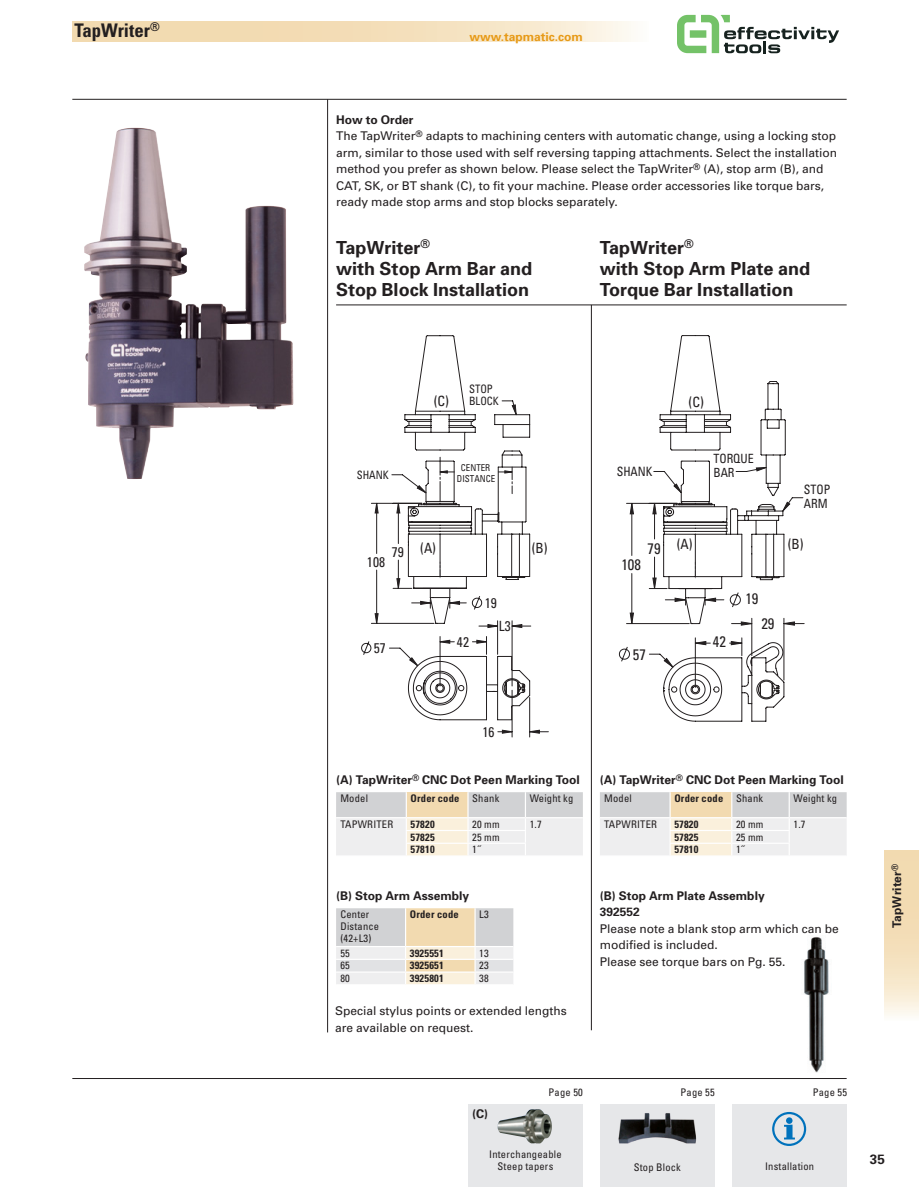
<style>
.page{position:relative;width:919px;height:1187px;background:#fff}
.page>*{position:absolute;margin:0;border:0;box-sizing:border-box;transform-origin:0 0}
.Modellbezeichnung{font:700 condensed 18.75px "Univers";color:#231f20}
.Haupttitel_12{font:700 18px/21px "Univers";color:#231f20}
.t1{font:condensed 15.3px "Univers";color:#231f20;scale:.96 1}
.t2{font:condensed 14.1px "Univers";color:#231f20;scale:.96 1}
.t3{font:condensed 14.1px "Univers";color:#231f20}
.t4{font:condensed 14.1px "Univers";color:#231f20;scale:.94 1}
.t5{font:700 13.5px "Univers";color:#231f20}
.t6{font:condensed 12.9px "Univers";color:#231f20;scale:.93 1}
.t7{font:condensed 12.9px "Univers";color:#231f20;scale:.92 1}
.t8{font:condensed 12.75px "Univers";color:#231f20;scale:.94 1}
.t9{font:condensed 12.6px "Univers";color:#231f20;scale:.94 1}
.Grundschrift{font:12px/16.5px "Univers";color:#231f20}
.Zwischentitel{font:700 12px "Univers";color:#231f20}
.t10{font:700 12px "Univers";color:#e79a17}
.Register{font:700 12px "Univers";color:#231f20}
.Haupttitel_12-2{font:700 12px "Univers";color:#231f20}
.t11{font:condensed 11.55px "Univers";color:#231f20;scale:.93 1}
.t12{font:condensed 11.55px "Univers";color:#231f20;scale:.92 1}
.t13{font:condensed 11.4px "Univers";color:#231f20;scale:.94 1}
.Tabelle_condensed{font:condensed 10.5px/12px "Univers";letter-spacing:.02em;color:#231f20}
.Tabelle_condensed_fe{font:700 condensed 10.5px "Univers";letter-spacing:.02em;color:#231f20}
.t14{font:condensed 9.6px "Univers";color:#231f20;scale:.93 1}
.t15{font:condensed 9.45px "Univers";color:#231f20;scale:.95 1}
</style>
<div class="page">
<svg style="left:72px;top:21px;width:559px;height:20px;background:#f4e1be"></svg>
<hr style="left:72px;top:99px;width:774px;height:1px;background:#231f20">
<svg style="left:884px;top:850px;width:34px;height:166px;background:#f4e1be"></svg>
<hr style="left:72px;top:1078px;width:774px;height:1px;background:#231f20">
<div style="left:468px;top:1104px;width:115px;height:82px;background:#e6e7e9"></div>
<img style="left:497px;top:1109px;width:55px;height:34px">
<div style="left:600px;top:1104px;width:114px;height:82px;background:#e6e7e9"></div>
<img style="left:618px;top:1113px;width:79px;height:31px">
<svg style="left:361px;top:335px;width:187px;height:402px"></svg>
<svg style="left:619px;top:335px;width:185px;height:386px"></svg>
<svg style="left:336px;top:908px;width:177px;height:76px;background:#e7e1d5"></svg>
<svg style="left:600px;top:792px;width:246px;height:64px;background:#e8e5df"></svg>
<svg style="left:336px;top:792px;width:247px;height:64px;background:#e8e5df"></svg>
<hr style="left:336px;top:304px;width:510px;height:1px;background:#231f20">
<div style="left:731px;top:1103px;width:115px;height:83px;background:#e6e7e9"></div>
<svg style="left:772px;top:1112px;width:34px;height:33px"></svg>
<hr style="left:327px;top:99px;width:1px;height:933px;background:#231f20">
<hr style="left:591px;top:305px;width:1px;height:725px;background:#231f20">
<img style="left:804px;top:937px;width:25px;height:136px">
<svg style="left:677px;top:15px;width:162px;height:38px"></svg>
<img style="left:84px;top:128px;width:209px;height:351px">
<p class="Modellbezeichnung" style="left:74px;top:19px;width:87px">TapWriter<sup>®</sup></p>
<p class="t10" style="left:469px;top:29px;width:115px">www.tapmatic.com</p>
<p class="Zwischentitel" style="left:336px;top:112px;width:79px">How to Order</p>
<p class="Grundschrift" style="left:336px;top:128px;width:502px">The TapWriter<sup>®</sup> adapts to machining centers with automatic change, using a locking stop arm, similar to those used with self reversing tapping attachments. Select the installation method you prefer as shown below. Please select the TapWriter<sup>®</sup> (A), stop arm (B), and CAT, SK, or BT shank (C), to fit your machine. Please order accessories like torque bars, ready made stop arms and stop blocks separately.</p>
<p class="Haupttitel_12" style="left:600px;top:236px;width:212px">TapWriter<sup>®<br></sup>with Stop Arm Plate and<br>Torque Bar Installation</p>
<p class="Haupttitel_12" style="left:336px;top:236px;width:198px">TapWriter<sup>®<br></sup>with Stop Arm Bar and<br>Stop Block Installation</p>
<p class="t3" style="left:433px;top:392px;width:17px">(C)</p>
<p class="t12" style="left:469px;top:381px;width:27px">STOP</p>
<p class="t13" style="left:469px;top:394px;width:33px">BLOCK</p>
<p class="t3" style="left:688px;top:393px;width:17px">(C)</p>
<p class="t11" style="left:357px;top:468px;width:36px">SHANK</p>
<p class="t15" style="left:461px;top:461px;width:32px">CENTER</p>
<p class="t14" style="left:457px;top:472px;width:43px">DISTANCE</p>
<p class="t6" style="left:616px;top:463px;width:40px">SHANK</p>
<p class="t8" style="left:713px;top:450px;width:44px">TORQUE</p>
<p class="t9" style="left:713px;top:464px;width:24px">BAR</p>
<p class="t7" style="left:803px;top:481px;width:30px">STOP</p>
<p class="t9" style="left:803px;top:496px;width:27px">ARM</p>
<p class="t2" style="left:392px;top:543px;width:14px">79</p>
<p class="t2" style="left:367px;top:553px;width:20px">108</p>
<p class="t2" style="left:420px;top:539px;width:18px">(A)</p>
<p class="t2" style="left:532px;top:539px;width:18px">(B)</p>
<p class="t1" style="left:647px;top:538px;width:15px">79</p>
<p class="t1" style="left:621px;top:555px;width:22px">108</p>
<p class="t2" style="left:676px;top:535px;width:18px">(A)</p>
<p class="t2" style="left:787px;top:535px;width:18px">(B)</p>
<p class="t2" style="left:484px;top:594px;width:14px">19</p>
<p class="t1" style="left:745px;top:588px;width:15px">19</p>
<p class="t4" style="left:499px;top:617px;width:14px">L3</p>
<p class="t1" style="left:761px;top:614px;width:15px">29</p>
<p class="t2" style="left:374px;top:639px;width:14px">57</p>
<p class="t2" style="left:457px;top:633px;width:14px">42</p>
<p class="t1" style="left:632px;top:644px;width:15px">57</p>
<p class="t1" style="left:713px;top:631px;width:15px">42</p>
<p class="t2" style="left:482px;top:723px;width:14px">16</p>
<p class="Zwischentitel" style="left:336px;top:772px;width:245px">(A) TapWriter<sup>®</sup> CNC Dot Peen Marking Tool</p>
<p class="Tabelle_condensed" style="left:340px;top:792px;width:29px">Model</p>
<p class="Tabelle_condensed_fe" style="left:410px;top:792px;width:50px">Order code</p>
<p class="Tabelle_condensed" style="left:472px;top:792px;width:29px">Shank</p>
<p class="Tabelle_condensed" style="left:529px;top:792px;width:45px">Weight kg</p>
<p class="Tabelle_condensed" style="left:340px;top:817px;width:54px">TAPWRITER</p>
<p class="Tabelle_condensed_fe" style="left:410px;top:817px;width:26px">57820</p>
<p class="Tabelle_condensed" style="left:472px;top:817px;width:29px">20 mm</p>
<p class="Tabelle_condensed" style="left:529px;top:817px;width:14px">1.7</p>
<p class="Tabelle_condensed_fe" style="left:410px;top:830px;width:26px">57825</p>
<p class="Tabelle_condensed" style="left:472px;top:830px;width:29px">25 mm</p>
<p class="Tabelle_condensed_fe" style="left:410px;top:843px;width:26px">57810</p>
<p class="Tabelle_condensed" style="left:472px;top:843px;width:11px">1˝</p>
<p class="Zwischentitel" style="left:336px;top:887px;width:134px">(B) Stop Arm Assembly</p>
<p class="Tabelle_condensed" style="left:340px;top:908px;width:40px">Center<br>Distance</p>
<p class="Tabelle_condensed" style="left:340px;top:932px;width:32px">(42+L3)</p>
<p class="Tabelle_condensed_fe" style="left:410px;top:908px;width:50px">Order code</p>
<p class="Tabelle_condensed" style="left:479px;top:908px;width:11px">L3</p>
<p class="Tabelle_condensed" style="left:340px;top:946px;width:11px">55</p>
<p class="Tabelle_condensed_fe" style="left:410px;top:946px;width:35px">3925551</p>
<p class="Tabelle_condensed" style="left:479px;top:946px;width:11px">13</p>
<p class="Tabelle_condensed" style="left:340px;top:959px;width:11px">65</p>
<p class="Tabelle_condensed_fe" style="left:410px;top:959px;width:35px">3925651</p>
<p class="Tabelle_condensed" style="left:479px;top:959px;width:11px">23</p>
<p class="Tabelle_condensed" style="left:340px;top:972px;width:11px">80</p>
<p class="Tabelle_condensed_fe" style="left:410px;top:971px;width:35px">3925801</p>
<p class="Tabelle_condensed" style="left:479px;top:972px;width:11px">38</p>
<p class="Grundschrift" style="left:335px;top:1002px;width:233px">Special stylus points or extended lengths are available on request.</p>
<p class="Zwischentitel" style="left:600px;top:772px;width:245px">(A) TapWriter<sup>®</sup> CNC Dot Peen Marking Tool</p>
<p class="Tabelle_condensed" style="left:604px;top:792px;width:29px">Model</p>
<p class="Tabelle_condensed_fe" style="left:674px;top:792px;width:50px">Order code</p>
<p class="Tabelle_condensed" style="left:736px;top:792px;width:29px">Shank</p>
<p class="Tabelle_condensed" style="left:793px;top:792px;width:45px">Weight kg</p>
<p class="Tabelle_condensed" style="left:604px;top:817px;width:54px">TAPWRITER</p>
<p class="Tabelle_condensed_fe" style="left:674px;top:817px;width:26px">57820</p>
<p class="Tabelle_condensed" style="left:736px;top:817px;width:29px">20 mm</p>
<p class="Tabelle_condensed" style="left:793px;top:817px;width:14px">1.7</p>
<p class="Tabelle_condensed_fe" style="left:674px;top:830px;width:26px">57825</p>
<p class="Tabelle_condensed" style="left:736px;top:830px;width:29px">25 mm</p>
<p class="Tabelle_condensed_fe" style="left:674px;top:843px;width:26px">57810</p>
<p class="Tabelle_condensed" style="left:736px;top:843px;width:11px">1˝</p>
<p class="Zwischentitel" style="left:600px;top:887px;width:166px">(B) Stop Arm Plate Assembly</p>
<p class="Zwischentitel" style="left:600px;top:904px;width:42px">392552</p>
<p class="Grundschrift" style="left:600px;top:920px;width:240px">Please note a blank stop arm which can be modified is included.</p>
<p class="Grundschrift" style="left:600px;top:953px;width:187px">Please see torque bars on Pg. 55.</p>
<p class="Haupttitel_12-2" style="left:472px;top:1106px;width:17px">(C)</p>
<p class="Tabelle_condensed" style="left:548px;top:1086px;width:36px">Page 50</p>
<p class="Tabelle_condensed" style="left:489px;top:1148px;width:74px">Interchangeable</p>
<p class="Tabelle_condensed" style="left:497px;top:1160px;width:57px">Steep tapers</p>
<p class="Tabelle_condensed" style="left:680px;top:1086px;width:36px">Page 55</p>
<p class="Tabelle_condensed" style="left:633px;top:1160px;width:49px">Stop Block</p>
<p class="Tabelle_condensed" style="left:812px;top:1086px;width:36px">Page 55</p>
<p class="Tabelle_condensed" style="left:765px;top:1159px;width:50px">Installation</p>
<p class="Register" style="left:889px;top:927px;width:65px;rotate:-90deg">TapWriter<sup>®</sup></p>
<p class="t5" style="left:869px;top:1150px;width:17px">35</p>
</div>
